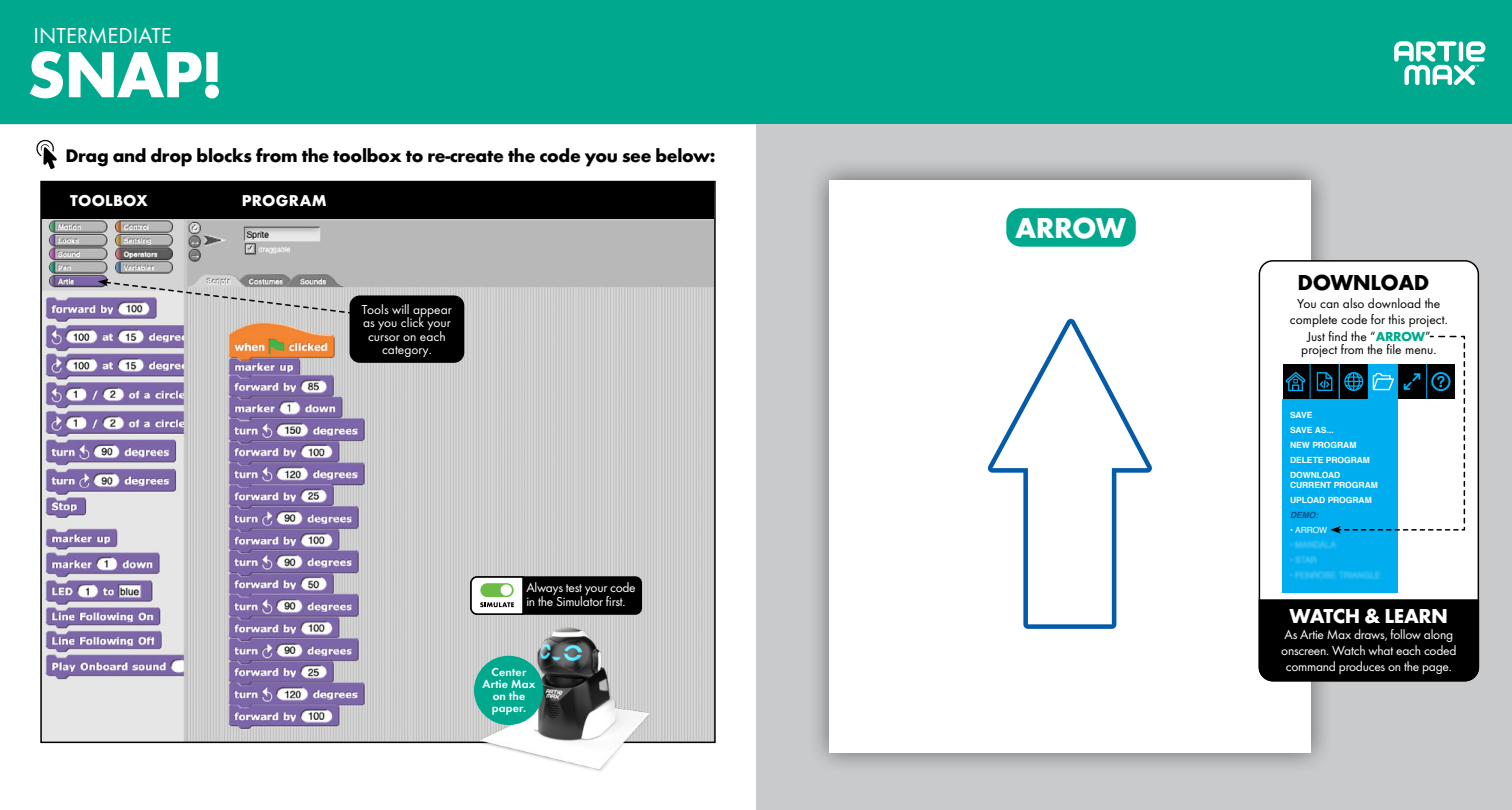
<style>
.page{position:relative;width:1512px;height:810px;background:#fff}
.page>*{position:absolute;margin:0;border:0;box-sizing:border-box;transform-origin:0 0}
.t1{font:700 67.5px "Function Pro";color:#fff}
.t2{font:700 30px "Function Pro";letter-spacing:-.025em;color:#fff}
.t3{font:22.5px "Function Pro";color:#fff}
.t4{font:700 22.5px "Function Pro";letter-spacing:-.02em;color:#000}
.t5{font:700 21px "Function Pro";letter-spacing:-.02em;color:#fff}
.t6{font:700 18.9px "Function Pro";letter-spacing:-.015em;color:#000}
.t7{font:700 14.4px "Futura";letter-spacing:.015em;color:#fff}
.t8{font:13.5px/16.2px "Function Pro";letter-spacing:-.02em;color:#fff;text-align:center}
.t9{font:13.5px/16.2px "Function Pro";color:#000;text-align:center}
.t10{font:13.5px/13.5px "Function Pro";color:#fff;text-align:center}
.t11{font:600 12px/12.1px "Function Pro";letter-spacing:.02em;color:#fff;text-align:center}
.t12{font:700 8.55px/15px "Helvetica";letter-spacing:-.005em;color:#fff}
.t13{font:8.55px "Helvetica";letter-spacing:-.02em;color:#fff}
.t14{font:italic 700 8.55px "Helvetica";color:#005291}
.s1{font-weight:700;color:#00a98e}
</style>
<div class="page">
<div style="left:0;top:0;width:1512px;height:124px;background:#00a98e"></div>
<div style="left:756px;top:124px;width:756px;height:686px;background:#c9cacc"></div>
<div style="left:807px;top:157px;width:526px;height:618px;background:#000;opacity:.5"></div>
<div style="left:829px;top:180px;width:482px;height:572px;background:#fff"></div>
<svg style="left:1394px;top:41px;width:92px;height:44px"></svg>
<div style="left:1006px;top:208px;width:130px;height:39px;background:#00a98e;border-radius:15px"></div>
<svg style="left:988px;top:319px;width:164px;height:310px"></svg>
<div style="left:1259px;top:261px;width:219px;height:420px;background:#fff;border-radius:14px"></div>
<div style="left:1259px;top:260px;width:220px;height:421px;border:2px solid #000;border-radius:14px"></div>
<div style="left:1258px;top:599px;width:222px;height:83px;background:#000"></div>
<div style="left:1283px;top:364px;width:172px;height:35px;background:#000"></div>
<svg style="left:1286px;top:372px;width:20px;height:19px"></svg>
<hr style="left:1310px;top:364px;width:1px;height:35px;background:#00aeef">
<div style="left:1283px;top:399px;width:115px;height:193px;background:#00aeef"></div>
<img style="left:1289px;top:540px;width:92px;height:40px">
<svg style="left:1317px;top:335px;width:149px;height:199px"></svg>
<svg style="left:40px;top:180px;width:676px;height:564px;background:#aca8b2"></svg>
<div style="left:350px;top:295px;width:114px;height:68px;background:#000;border-radius:10px"></div>
<img style="left:455px;top:610px;width:199px;height:162px">
<div style="left:475px;top:657px;width:67px;height:67px;background:#00a98e;border-radius:50%"></div>
<div style="left:474px;top:656px;width:69px;height:69px;border:2px solid #00a98e;border-radius:50%"></div>
<svg style="left:36px;top:139px;width:21px;height:30px"></svg>
<svg style="left:98px;top:279px;width:257px;height:36px;background:#bebcc1"></svg>
<div style="left:470px;top:576px;width:172px;height:39px;background:#000;border-radius:7px"></div>
<svg style="left:470px;top:576px;width:55px;height:40px;background:#bebebe"></svg>
<div style="left:480px;top:583px;width:34px;height:14px;background:#6cbd45;border-radius:7px"></div>
<div style="left:501px;top:584px;width:11px;height:12px;background:#fff;border-radius:50%"></div>
<h3 class="t3" style="left:34px;top:22px;width:140px">INTERMEDIATE</h3>
<h1 class="t1" style="left:27px;top:34px;width:198px">SNAP!</h1>
<h3 class="t6" style="left:65px;top:144px;width:652px">Drag and drop blocks from the toolbox to re-create the code you see below:</h3>
<p class="t7" style="left:70px;top:190px;width:79px">TOOLBOX</p>
<p class="t7" style="left:242px;top:190px;width:86px">PROGRAM</p>
<p class="t10" style="left:362px;top:302px;width:91px">Tools will appear as you click your cursor on each category.</p>
<p class="t8" style="left:526px;top:581px;width:111px;line-height:13.5px;text-align:left">Always test your code in the Simulator first.</p>
<p class="t11" style="left:482px;top:665px;width:55px">Center<br>Artie Max on the paper.</p>
<h2 class="t2" style="left:1015px;top:210px;width:112px">ARROW</h2>
<h3 class="t4" style="left:1298px;top:269px;width:133px">DOWNLOAD</h3>
<p class="t9" style="left:1290px;top:296px;width:159px">You can also download the complete code for this project.<br>Just find the “<span class="s1">ARROW</span>”</p>
<p class="t9" style="left:1301px;top:341px;width:137px">project from the file menu.</p>
<p class="t12" style="left:1290px;top:407px;width:81px">SAVE<br>SAVE AS...<br>NEW PROGRAM<br>DELETE PROGRAM<br>DOWNLOAD</p>
<p class="t12" style="left:1290px;top:477px;width:89px">CURRENT PROGRAM<br>UPLOAD PROGRAM</p>
<p class="t14" style="left:1290px;top:508px;width:30px">DEMO:</p>
<p class="t13" style="left:1290px;top:523px;width:39px">• ARROW</p>
<h3 class="t5" style="left:1290px;top:604px;width:160px">WATCH &amp; LEARN</h3>
<p class="t8" style="left:1281px;top:626px;width:177px">As Artie Max draws, follow along onscreen. Watch what each coded command produces on the page.</p>
</div>
